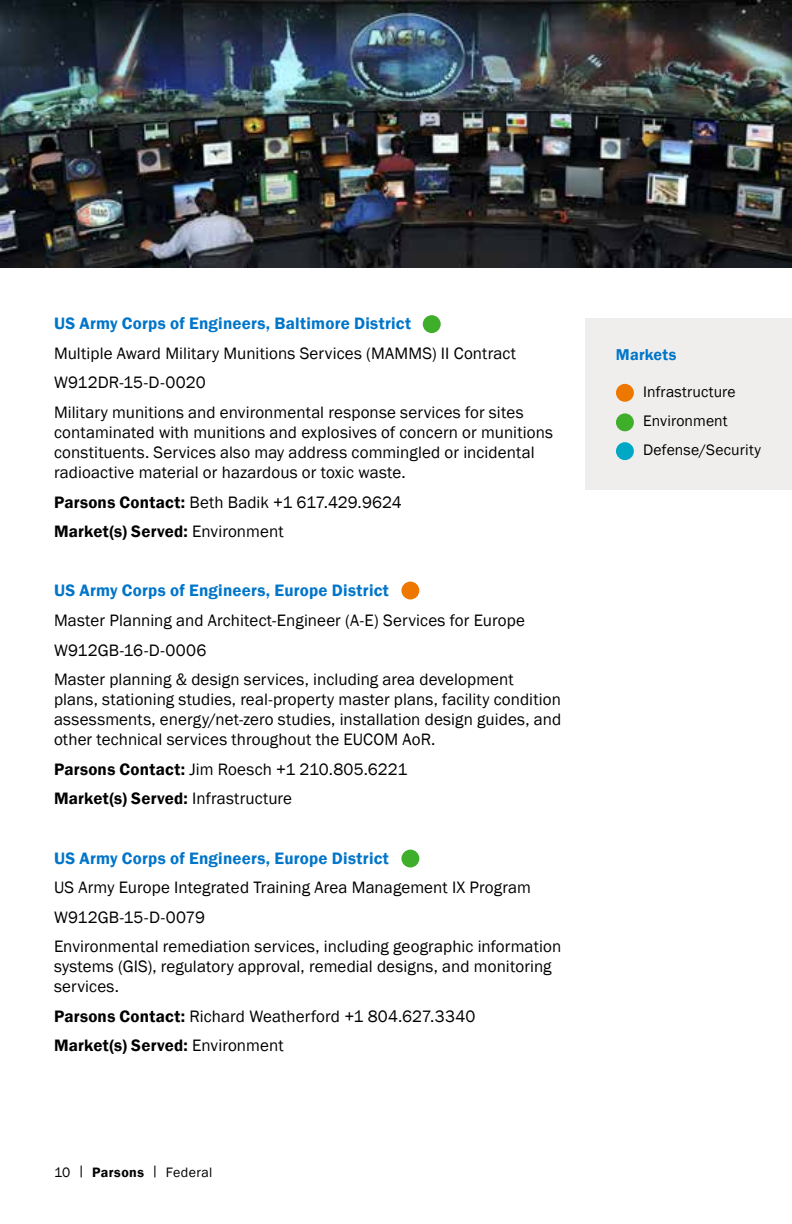
<style>
.page{position:relative;width:792px;height:1224px;background:#fff}
.page>*{position:absolute;margin:0;border:0;box-sizing:border-box;transform-origin:0 0}
.t1{font:17px/29.6px "Franklin Gothic";letter-spacing:.005em;color:#000}
.t2{font:600 17px "Franklin Gothic";letter-spacing:.015em;color:#0075c9}
.t3{font:600 16.2px "Franklin Gothic";letter-spacing:.015em;color:#0075c9}
.t4{font:15.6px/29px "Franklin Gothic";letter-spacing:.01em;color:#000}
.t5{font:14px "Franklin Gothic";letter-spacing:.02em;color:#000}
.s1{font-weight:600}
</style>
<div class="page">
<img style="left:0;top:0;width:792px;height:268px">
<div style="left:401px;top:850px;width:18px;height:18px;background:#3fae2a;border-radius:50%"></div>
<div style="left:401px;top:582px;width:18px;height:17px;background:#e70;border-radius:50%"></div>
<div style="left:586px;top:319px;width:206px;height:171px;background:#efeeed"></div>
<div style="left:616px;top:384px;width:18px;height:18px;background:#e70;border-radius:50%"></div>
<div style="left:616px;top:413px;width:18px;height:18px;background:#3fae2a;border-radius:50%"></div>
<div style="left:616px;top:442px;width:18px;height:18px;background:#00a8c6;border-radius:50%"></div>
<div style="left:423px;top:315px;width:18px;height:18px;background:#3fae2a;border-radius:50%"></div>
<p class="t2" style="left:54px;top:313px;width:359px">US Army Corps of Engineers, Baltimore District</p>
<p class="t1" style="left:54px;top:339px;width:471px">Multiple Award Military Munitions Services (MAMMS) II Contract<br>W912DR-15-D-0020<br>Military munitions and environmental response services for sites</p>
<p class="t1" style="left:54px;top:423px;width:501px;line-height:20px">contaminated with munitions and explosives of concern or munitions constituents. Services also may address commingled or incidental radioactive material or hazardous or toxic waste.</p>
<p class="t1" style="left:54px;top:487px;width:349px"><span class="s1">Parsons Contact:</span> Beth Badik +1 617.429.9624<br><span class="s1">Market(s) Served:</span> Environment</p>
<p class="t2" style="left:54px;top:580px;width:336px">US Army Corps of Engineers, Europe District</p>
<p class="t1" style="left:54px;top:606px;width:472px">Master Planning and Architect-Engineer (A-E) Services for Europe<br>W912GB-16-D-0006<br>Master planning &amp; design services, including area development</p>
<p class="t1" style="left:54px;top:690px;width:509px;line-height:20px;text-align:justify">plans, stationing studies, real-property master plans, facility condition assessments, energy/net-zero studies, installation design guides, and other technical services throughout the EUCOM AoR.</p>
<p class="t1" style="left:54px;top:755px;width:355px"><span class="s1">Parsons Contact:</span> Jim Roesch +1 210.805.6221<br><span class="s1">Market(s) Served:</span> Infrastructure</p>
<p class="t2" style="left:54px;top:847px;width:336px">US Army Corps of Engineers, Europe District</p>
<p class="t1" style="left:54px;top:873px;width:509px">US Army Europe Integrated Training Area Management IX Program<br>W912GB-15-D-0079<br>Environmental remediation services, including geographic information</p>
<p class="t1" style="left:54px;top:957px;width:499px;line-height:20px">systems (GIS), regulatory approval, remedial designs, and monitoring services.</p>
<p class="t1" style="left:54px;top:1002px;width:423px"><span class="s1">Parsons Contact:</span> Richard Weatherford +1 804.627.3340<br><span class="s1">Market(s) Served:</span> Environment</p>
<p class="t5" style="left:54px;top:1164px;width:160px">10 | <span class="s1">Parsons</span> | Federal</p>
<p class="t3" style="left:616px;top:345px;width:62px">Markets</p>
<p class="t4" style="left:643px;top:377px;width:119px">Infrastructure<br>Environment<br>Defense/Security</p>
</div>
